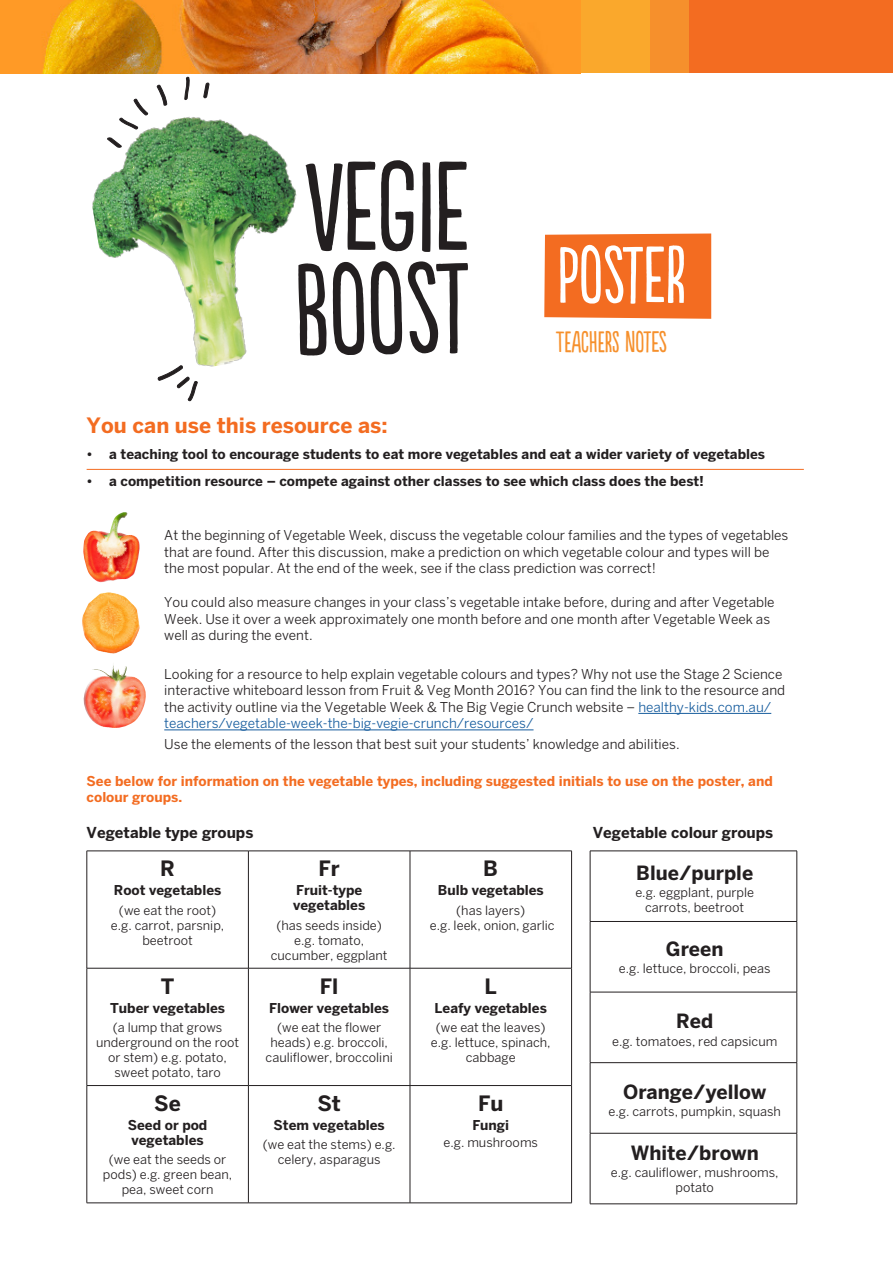
<style>
.page{position:relative;width:893px;height:1263px;background:#fff}
.page>*{position:absolute;margin:0;border:0;box-sizing:border-box;transform-origin:0 0}
.t1{font:120px "Populaire";color:#231f20}
.t2{font:75.6px "Populaire";color:#fff}
.t3{font:28.05px "Populaire";color:#f6902c}
.t4{font:700 21px "Benton Sans";color:#f36c21}
.t5{font:700 21px "Benton Sans";color:#231f20}
.t6{font:700 19.5px "Benton Sans";color:#231f20}
.t7{font:700 15px "Benton Sans";color:#231f20}
.t8{font:13.5px/16.5px "Benton Sans";color:#231f20}
.t9{font:700 13.5px/15px "Benton Sans";color:#231f20}
.t10{font:700 13.5px/16.5px "Benton Sans";color:#f36c21}
.t11{font:12.75px/15px "Benton Sans";color:#231f20;text-align:center}
.s1{color:#175d9e}
</style>
<div class="page">
<hr style="left:638px;top:713px;width:133px;height:1px;background:#175d9e">
<hr style="left:164px;top:730px;width:370px;height:1px;background:#175d9e">
<hr style="left:87px;top:469px;width:717px;height:1px;background:#f36c21">
<hr style="left:87px;top:851px;width:161px;height:1px;background:#231f20">
<hr style="left:87px;top:851px;width:1px;height:117px;background:#231f20">
<hr style="left:248px;top:851px;width:162px;height:1px;background:#231f20">
<hr style="left:248px;top:851px;width:1px;height:117px;background:#231f20">
<hr style="left:410px;top:851px;width:162px;height:1px;background:#231f20">
<hr style="left:410px;top:851px;width:1px;height:117px;background:#231f20">
<hr style="left:571px;top:851px;width:1px;height:117px;background:#231f20">
<hr style="left:87px;top:968px;width:161px;height:1px;background:#231f20">
<hr style="left:87px;top:968px;width:1px;height:117px;background:#231f20">
<hr style="left:248px;top:968px;width:162px;height:1px;background:#231f20">
<hr style="left:248px;top:968px;width:1px;height:117px;background:#231f20">
<hr style="left:410px;top:968px;width:162px;height:1px;background:#231f20">
<hr style="left:410px;top:968px;width:1px;height:117px;background:#231f20">
<hr style="left:571px;top:968px;width:1px;height:117px;background:#231f20">
<hr style="left:87px;top:1085px;width:161px;height:1px;background:#231f20">
<hr style="left:87px;top:1086px;width:1px;height:117px;background:#231f20">
<hr style="left:248px;top:1085px;width:162px;height:1px;background:#231f20">
<hr style="left:248px;top:1086px;width:1px;height:117px;background:#231f20">
<hr style="left:410px;top:1085px;width:162px;height:1px;background:#231f20">
<hr style="left:410px;top:1086px;width:1px;height:117px;background:#231f20">
<hr style="left:571px;top:1086px;width:1px;height:117px;background:#231f20">
<hr style="left:87px;top:1202px;width:161px;height:1px;background:#231f20">
<hr style="left:248px;top:1202px;width:162px;height:1px;background:#231f20">
<hr style="left:410px;top:1202px;width:162px;height:1px;background:#231f20">
<hr style="left:590px;top:851px;width:207px;height:1px;background:#231f20">
<hr style="left:590px;top:851px;width:1px;height:70px;background:#231f20">
<hr style="left:797px;top:851px;width:1px;height:70px;background:#231f20">
<hr style="left:590px;top:921px;width:207px;height:1px;background:#231f20">
<hr style="left:590px;top:922px;width:1px;height:70px;background:#231f20">
<hr style="left:797px;top:922px;width:1px;height:70px;background:#231f20">
<hr style="left:590px;top:992px;width:207px;height:1px;background:#231f20">
<hr style="left:590px;top:992px;width:1px;height:70px;background:#231f20">
<hr style="left:797px;top:992px;width:1px;height:70px;background:#231f20">
<hr style="left:590px;top:1062px;width:207px;height:1px;background:#231f20">
<hr style="left:590px;top:1063px;width:1px;height:70px;background:#231f20">
<hr style="left:797px;top:1063px;width:1px;height:70px;background:#231f20">
<hr style="left:590px;top:1133px;width:207px;height:1px;background:#231f20">
<hr style="left:590px;top:1133px;width:1px;height:71px;background:#231f20">
<hr style="left:797px;top:1133px;width:1px;height:71px;background:#231f20">
<hr style="left:590px;top:1203px;width:207px;height:1px;background:#231f20">
<img style="left:83px;top:665px;width:63px;height:63px">
<img style="left:83px;top:512px;width:57px;height:71px">
<img style="left:82px;top:592px;width:58px;height:62px">
<div style="left:544px;top:233px;width:167px;height:86px;background:#f36c21"></div>
<div style="left:683px;top:0;width:210px;height:73px;background:#f36c21"></div>
<div style="left:574px;top:0;width:77px;height:73px;background:#faa82c"></div>
<div style="left:651px;top:0;width:38px;height:73px;background:#f6902c"></div>
<img style="left:0;top:0;width:581px;height:73px">
<svg style="left:184px;top:76px;width:6px;height:24px"></svg>
<svg style="left:157px;top:84px;width:10px;height:17px"></svg>
<svg style="left:133px;top:98px;width:5px;height:3px"></svg>
<svg style="left:203px;top:82px;width:7px;height:17px"></svg>
<img style="left:92px;top:101px;width:205px;height:266px">
<svg style="left:157px;top:365px;width:41px;height:36px"></svg>
<p class="t1" style="left:304px;top:144px;width:167px">VEGIE</p>
<p class="t1" style="left:293px;top:248px;width:177px;rotate:-1deg">BOOST</p>
<p class="t2" style="left:558px;top:235px;width:130px">POSTER</p>
<p class="t3" style="left:556px;top:327px;width:113px">TEACHERS NOTES</p>
<p class="t4" style="left:87px;top:413px;width:303px">You can use this resource as:</p>
<p class="t9" style="left:87px;top:447px;width:680px">• a teaching tool to encourage students to eat more vegetables and eat a wider variety of vegetables</p>
<p class="t9" style="left:87px;top:473px;width:619px">• a competition resource – compete against other classes to see which class does the best!</p>
<p class="t8" style="left:164px;top:527px;width:626px">At the beginning of Vegetable Week, discuss the vegetable colour families and the types of vegetables that are found. After this discussion, make a prediction on which vegetable colour and types will be the most popular. At the end of the week, see if the class prediction was correct!</p>
<p class="t8" style="left:164px;top:594px;width:612px">You could also measure changes in your class’s vegetable intake before, during and after Vegetable<br>Week. Use it over a week approximately one month before and one month after Vegetable Week as well as during the event.</p>
<p class="t8" style="left:164px;top:665px;width:622px">Looking for a resource to help explain vegetable colours and types? Why not use the Stage 2 Science interactive whiteboard lesson from Fruit &amp; Veg Month 2016? You can find the link to the resource and the activity outline via the Vegetable Week &amp; The Big Vegie Crunch website – <span class="s1">healthy-kids.com.au/ teachers/vegetable-week-the-big-vegie-crunch/resources/</span></p>
<p class="t8" style="left:164px;top:735px;width:517px">Use the elements of the lesson that best suit your students’ knowledge and abilities.</p>
<p class="t10" style="left:87px;top:772px;width:688px">See below for information on the vegetable types, including suggested initials to use on the poster, and colour groups.</p>
<p class="t7" style="left:87px;top:823px;width:168px">Vegetable type groups</p>
<p class="t7" style="left:593px;top:823px;width:182px">Vegetable colour groups</p>
<p class="t5" style="left:160px;top:856px;width:16px">R</p>
<p class="t9" style="left:114px;top:883px;width:109px">Root vegetables</p>
<p class="t11" style="left:111px;top:902px;width:115px">(we eat the root) e.g. carrot, parsnip, beetroot</p>
<p class="t5" style="left:161px;top:973px;width:15px">T</p>
<p class="t9" style="left:110px;top:1000px;width:116px">Tuber vegetables</p>
<p class="t11" style="left:96px;top:1020px;width:145px">(a lump that grows underground on the root or stem) e.g. potato, sweet potato, taro</p>
<p class="t5" style="left:154px;top:1091px;width:28px">Se</p>
<p class="t9" style="left:128px;top:1117px;width:81px">Seed or pod vegetables</p>
<p class="t11" style="left:103px;top:1152px;width:131px">(we eat the seeds or pods) e.g. green bean, pea, sweet corn</p>
<p class="t5" style="left:319px;top:856px;width:23px">Fr</p>
<p class="t9" style="left:293px;top:883px;width:74px">Fruit-type vegetables</p>
<p class="t11" style="left:271px;top:917px;width:118px">(has seeds inside) e.g. tomato, cucumber, eggplant</p>
<p class="t5" style="left:320px;top:973px;width:20px">Fl</p>
<p class="t9" style="left:269px;top:1000px;width:121px">Flower vegetables</p>
<p class="t11" style="left:266px;top:1020px;width:129px">(we eat the flower heads) e.g. broccoli, cauliflower, broccolini</p>
<p class="t5" style="left:317px;top:1091px;width:25px">St</p>
<p class="t9" style="left:274px;top:1117px;width:113px">Stem vegetables</p>
<p class="t11" style="left:263px;top:1137px;width:134px">(we eat the stems) e.g. celery, asparagus</p>
<p class="t5" style="left:483px;top:856px;width:16px">B</p>
<p class="t9" style="left:438px;top:883px;width:108px">Bulb vegetables</p>
<p class="t11" style="left:430px;top:902px;width:126px">(has layers)<br>e.g. leek, onion, garlic</p>
<p class="t5" style="left:485px;top:973px;width:14px">L</p>
<p class="t9" style="left:435px;top:1000px;width:114px">Leafy vegetables</p>
<p class="t11" style="left:431px;top:1020px;width:121px">(we eat the leaves) e.g. lettuce, spinach, cabbage</p>
<p class="t5" style="left:478px;top:1091px;width:27px">Fu</p>
<p class="t9" style="left:472px;top:1117px;width:38px">Fungi</p>
<p class="t11" style="left:443px;top:1135px;width:96px">e.g. mushrooms</p>
<p class="t6" style="left:636px;top:861px;width:119px">Blue/purple</p>
<p class="t11" style="left:635px;top:884px;width:120px">e.g. eggplant, purple carrots, beetroot</p>
<p class="t6" style="left:666px;top:937px;width:59px">Green</p>
<p class="t11" style="left:619px;top:961px;width:153px">e.g. lettuce, broccoli, peas</p>
<p class="t6" style="left:676px;top:1010px;width:39px">Red</p>
<p class="t11" style="left:612px;top:1033px;width:167px">e.g. tomatoes, red capsicum</p>
<p class="t6" style="left:623px;top:1080px;width:145px">Orange/yellow</p>
<p class="t11" style="left:608px;top:1104px;width:174px">e.g. carrots, pumpkin, squash</p>
<p class="t6" style="left:631px;top:1141px;width:129px">White/brown</p>
<p class="t11" style="left:611px;top:1165px;width:169px">e.g. cauliflower, mushrooms, potato</p>
</div>
